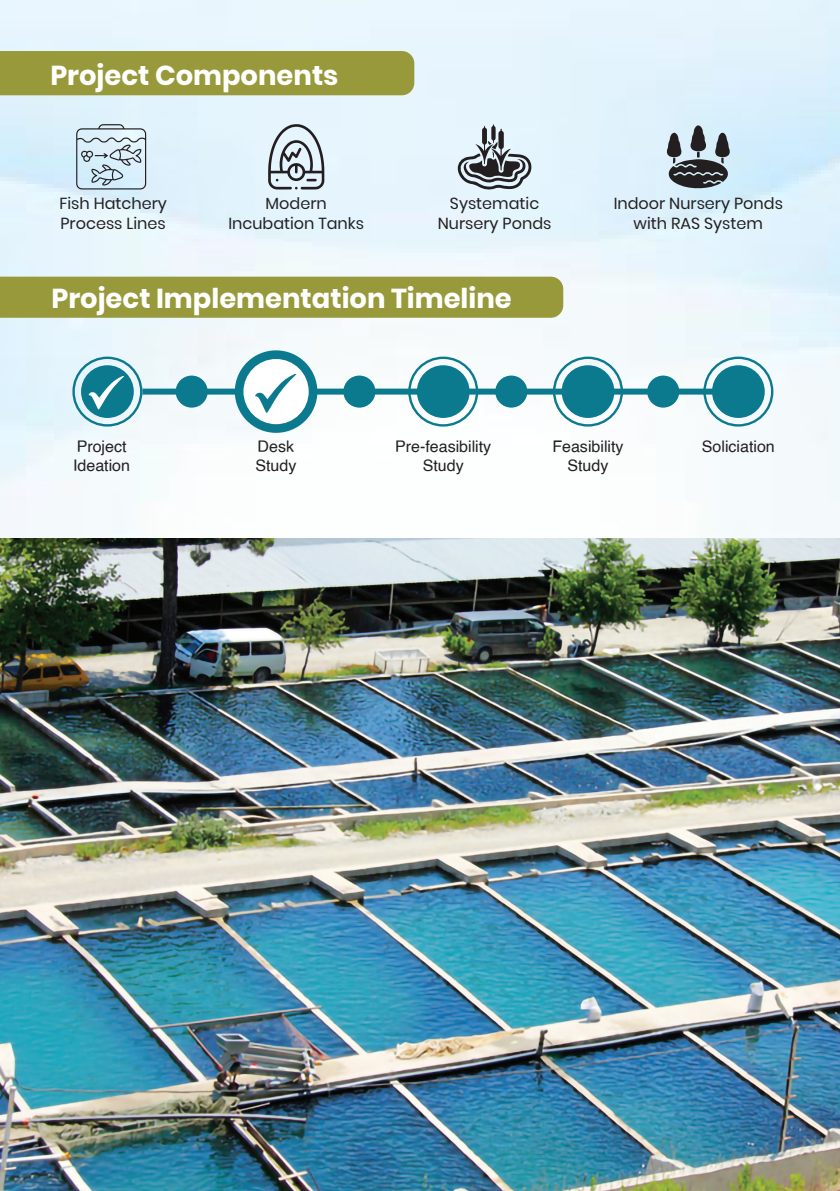
<style>
.page{position:relative;width:840px;height:1191px;background:#fff}
.page>*{position:absolute;margin:0;border:0;box-sizing:border-box;transform-origin:0 0}
.t1{font:700 27.4px "Poppins";color:#fff}
.t2{font:16px/19.2px "Poppins";color:#231f20;text-align:center}
.t3{font:16px "Helvetica";color:#231f20}
</style>
<div class="page">
<img style="left:0;top:0;width:839px;height:538px">
<div style="left:0;top:51px;width:414px;height:44px;background:#98993a"></div>
<div style="left:142px;top:388px;width:597px;height:6px;background:#0b7a8f"></div>
<div style="left:0;top:277px;width:563px;height:41px;background:#98993a"></div>
<div style="left:408px;top:356px;width:70px;height:70px;border:2px solid #0b7a8f;border-radius:50%"></div>
<div style="left:561px;top:365px;width:53px;height:53px;background:#0b7a8f;border-radius:50%"></div>
<div style="left:711px;top:365px;width:53px;height:53px;background:#0b7a8f;border-radius:50%"></div>
<div style="left:416px;top:365px;width:53px;height:53px;background:#0b7a8f;border-radius:50%"></div>
<div style="left:175px;top:375px;width:32px;height:32px;background:#0b7a8f;border-radius:50%"></div>
<div style="left:343px;top:375px;width:32px;height:32px;background:#0b7a8f;border-radius:50%"></div>
<div style="left:495px;top:375px;width:32px;height:32px;background:#0b7a8f;border-radius:50%"></div>
<div style="left:646px;top:375px;width:32px;height:32px;background:#0b7a8f;border-radius:50%"></div>
<div style="left:81px;top:365px;width:53px;height:53px;background:#0b7a8f;border-radius:50%"></div>
<div style="left:72px;top:356px;width:70px;height:70px;border:2px solid #0b7a8f;border-radius:50%"></div>
<div style="left:552px;top:356px;width:70px;height:70px;border:2px solid #0b7a8f;border-radius:50%"></div>
<div style="left:703px;top:356px;width:70px;height:70px;border:2px solid #0b7a8f;border-radius:50%"></div>
<div style="left:235px;top:350px;width:82px;height:83px;background:#0b7a8f;border-radius:50%"></div>
<div style="left:242px;top:358px;width:68px;height:67px;background:#fff;border-radius:50%"></div>
<div style="left:241px;top:356px;width:70px;height:70px;border:2px solid #0b7a8f;border-radius:50%"></div>
<svg style="left:255px;top:374px;width:41px;height:39px"></svg>
<svg style="left:88px;top:376px;width:36px;height:34px"></svg>
<svg style="left:76px;top:124px;width:70px;height:65px;background:#bbcdd7"></svg>
<svg style="left:268px;top:124px;width:56px;height:65px;background:#aeb8bf"></svg>
<svg style="left:457px;top:124px;width:76px;height:66px;background:#a3acb2"></svg>
<svg style="left:666px;top:125px;width:64px;height:63px;background:#7d868d"></svg>
<img style="left:0;top:538px;width:839px;height:653px">
<p class="t1" style="left:50px;top:59px;width:289px">Project Components</p>
<p class="t2" style="left:59px;top:194px;width:109px;text-align:left">Fish Hatchery<br>Process Lines</p>
<p class="t2" style="left:228px;top:194px;width:137px">Modern<br>Incubation Tanks</p>
<p class="t2" style="left:437px;top:194px;width:115px">Systematic<br>Nursery Ponds</p>
<p class="t2" style="left:613px;top:194px;width:171px">Indoor Nursery Ponds with RAS System</p>
<p class="t1" style="left:51px;top:282px;width:461px">Project Implementation Timeline</p>
<p class="t3" style="left:77px;top:433px;width:51px">Project</p>
<p class="t3" style="left:73px;top:453px;width:58px">Ideation</p>
<p class="t3" style="left:257px;top:433px;width:38px">Desk</p>
<p class="t3" style="left:255px;top:453px;width:42px">Study</p>
<p class="t3" style="left:395px;top:433px;width:98px">Pre-feasibility</p>
<p class="t3" style="left:422px;top:453px;width:42px">Study</p>
<p class="t3" style="left:552px;top:433px;width:73px">Feasibility</p>
<p class="t3" style="left:567px;top:453px;width:42px">Study</p>
<p class="t3" style="left:701px;top:433px;width:74px">Soliciation</p>
</div>
